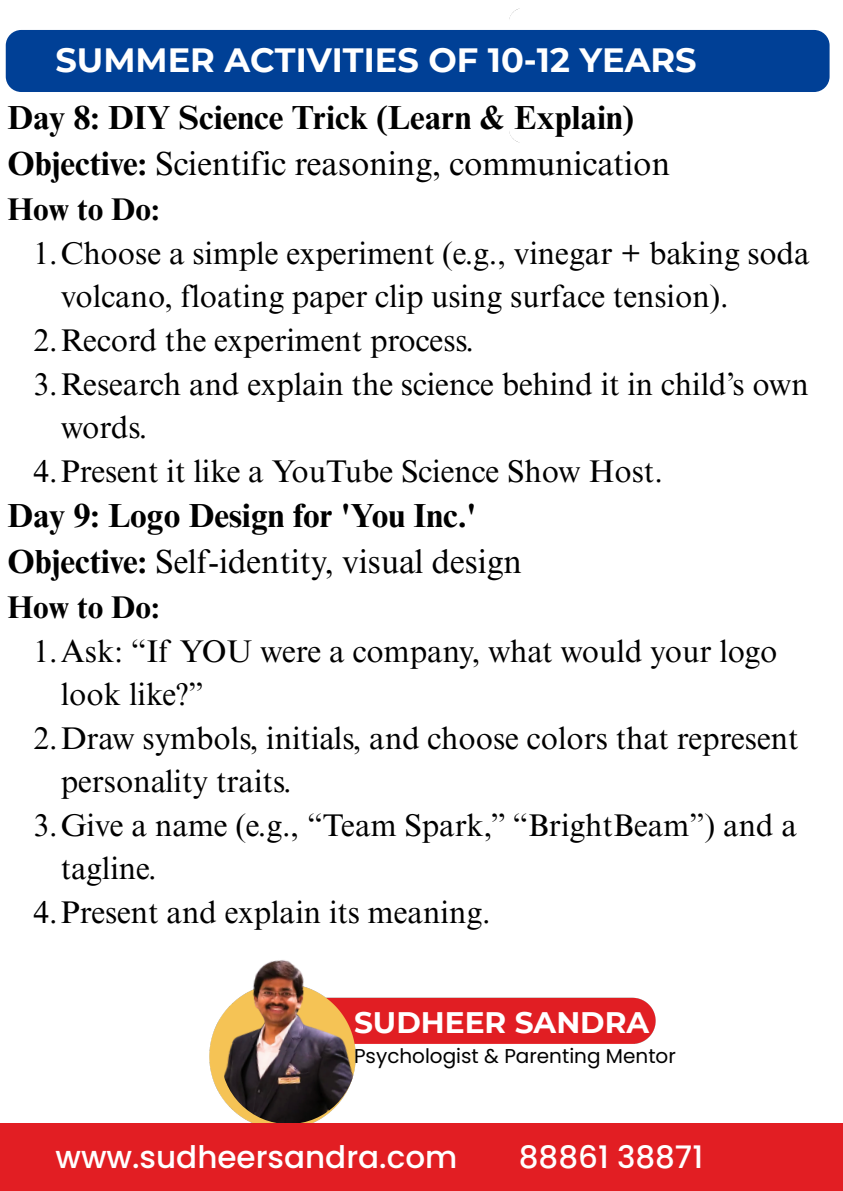
<style>
.page{position:relative;width:843px;height:1191px;background:#fff}
.page>*{position:absolute;margin:0;border:0;box-sizing:border-box;transform-origin:0 0}
.t1{font:700 33.6px "Montserrat";color:#fff}
.t2{font:700 33.4px/46.5px "Times NRMT Pro";color:#000}
.t3{font:31.4px/43.5px "Times NRMT Pro";color:#000}
.t4{font:700 31.4px "Times NRMT Pro";color:#000}
.t5{font:500 31px "Poppins";color:#fff}
.t6{font:700 29.6px "Montserrat";color:#fff}
.t7{font:20px "Poppins";color:#000}
.s1{font-weight:400}
</style>
<div class="page">
<img style="left:210px;top:997px;width:446px;height:99px">
<img style="left:221px;top:1067px;width:135px;height:56px">
<img style="left:209px;top:960px;width:194px;height:107px">
<div style="left:0;top:1123px;width:842px;height:67px;background:#e21e23"></div>
<div style="left:6px;top:30px;width:823px;height:62px;background:#004096;border-radius:16px"></div>
<p class="t1" style="left:55px;top:40px;width:642px">SUMMER ACTIVITIES OF 10-12 YEARS</p>
<p class="t2" style="left:7px;top:98px;width:664px">Day 8: DIY Science Trick (Learn &amp; Explain)<br>Objective: <span class="s1">Scientific reasoning, communication</span></p>
<p class="t4" style="left:7px;top:198px;width:154px">How to Do:</p>
<h3 class="t3" style="left:61px;top:235px;width:750px;text-indent:-27px">1.Choose a simple experiment (e.g., vinegar + baking soda volcano, floating paper clip using surface tension).</h3>
<p class="t3" style="left:33px;top:322px;width:442px">2.Record the experiment process.</p>
<p class="t3" style="left:61px;top:366px;width:749px;text-indent:-27px">3.Research and explain the science behind it in child’s own words.</p>
<p class="t3" style="left:33px;top:453px;width:630px">4.Present it like a YouTube Science Show Host.</p>
<p class="t2" style="left:7px;top:496px;width:516px">Day 9: Logo Design for 'You Inc.'<br>Objective: <span class="s1">Self-identity, visual design</span></p>
<p class="t4" style="left:7px;top:595px;width:154px">How to Do:</p>
<p class="t3" style="left:61px;top:633px;width:718px;text-indent:-27px">1.Ask: “If YOU were a company, what would your logo look like?”</p>
<p class="t3" style="left:61px;top:720px;width:739px;text-indent:-27px">2.Draw symbols, initials, and choose colors that represent personality traits.</p>
<p class="t3" style="left:61px;top:807px;width:737px;text-indent:-27px">3.Give a name (e.g., “Team Spark,” “BrightBeam”) and a tagline.</p>
<h2 class="t3" style="left:33px;top:894px;width:458px">4.Present and explain its meaning.</h2>
<h3 class="t6" style="left:354px;top:1004px;width:296px">SUDHEER SANDRA</h3>
<p class="t7" style="left:354px;top:1041px;width:323px">Psychologist &amp; Parenting Mentor</p>
<p class="t5" style="left:55px;top:1135px;width:403px">www.sudheersandra.com</p>
<h2 class="t5" style="left:518px;top:1135px;width:186px">88861 38871</h2>
</div>
